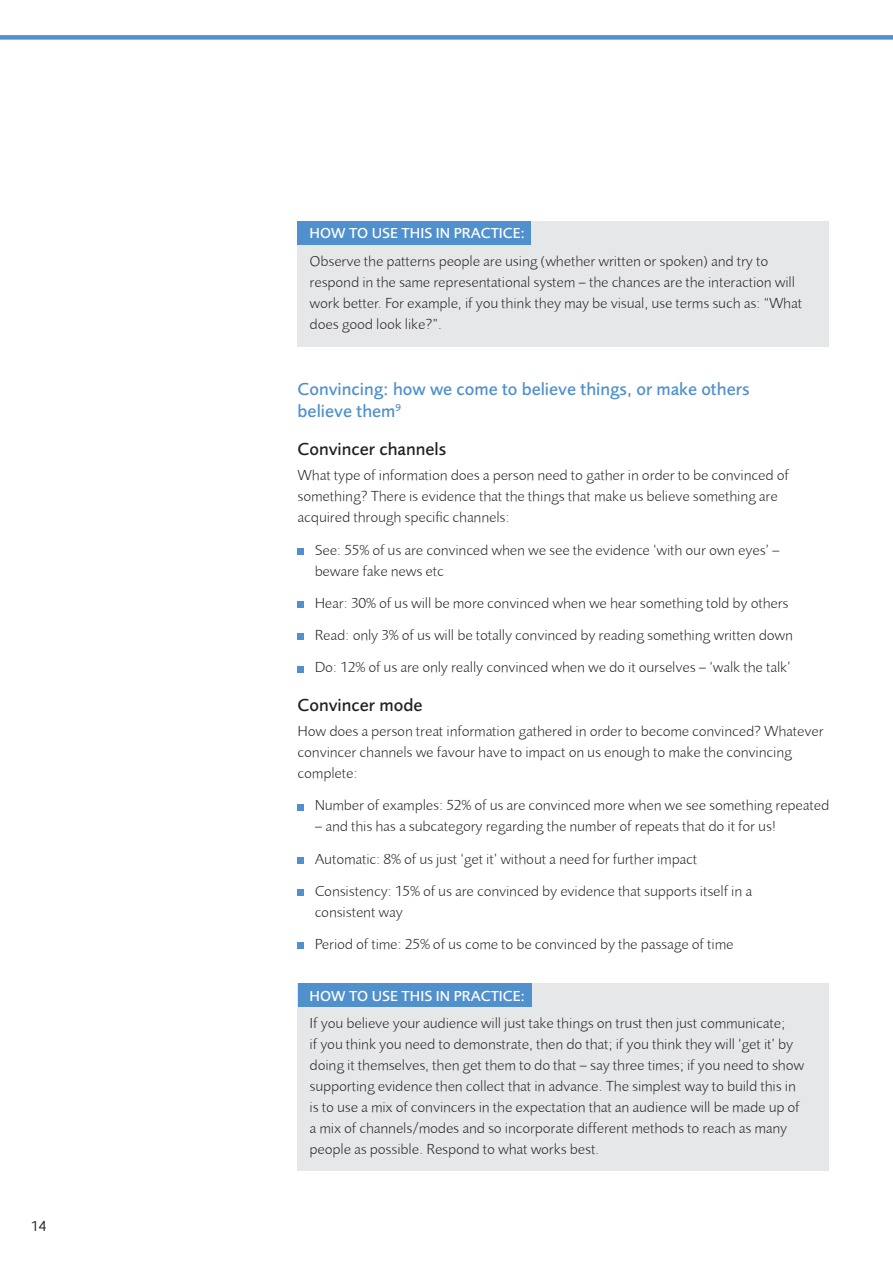
<style>
.page{position:relative;width:893px;height:1263px;background:#fff}
.page>*{position:absolute;margin:0;border:0;box-sizing:border-box;transform-origin:0 0}
.Heading_level_1_-_Bl{font:500 18px/21.6px "Foundry Sans";color:#5090cc}
.Body_copy{font:500 18px "Foundry Sans";color:#231f20}
.Body_copy-2{font:300 15px/21px "Foundry Sans";color:#231f20}
.Body_copy-3{font:500 15px "Foundry Sans";color:#fff}
.t1{font:15px "Foundry Sans";color:#231f20}
</style>
<div class="page">
<div style="left:0;top:35px;width:893px;height:5px;background:#5090cc"></div>
<div style="left:298px;top:221px;width:531px;height:125px;background:#e6e7e9"></div>
<div style="left:298px;top:221px;width:233px;height:24px;background:#5090cc"></div>
<div style="left:298px;top:548px;width:6px;height:7px;background:#5090cc"></div>
<div style="left:298px;top:601px;width:6px;height:7px;background:#5090cc"></div>
<svg style="left:298px;top:634px;width:6px;height:6px"></svg>
<svg style="left:298px;top:666px;width:6px;height:6px"></svg>
<svg style="left:298px;top:804px;width:6px;height:6px"></svg>
<div style="left:298px;top:857px;width:6px;height:7px;background:#5090cc"></div>
<div style="left:298px;top:889px;width:6px;height:7px;background:#5090cc"></div>
<svg style="left:298px;top:943px;width:6px;height:6px"></svg>
<div style="left:298px;top:983px;width:531px;height:187px;background:#e6e7e9"></div>
<div style="left:298px;top:983px;width:233px;height:24px;background:#5090cc"></div>
<p class="t1" style="left:31px;top:1217px;width:17px">14</p>
<p class="Body_copy-3" style="left:310px;top:225px;width:217px">HOW TO USE THIS IN PRACTICE:</p>
<p class="Body_copy-2" style="left:310px;top:250px;width:494px">Observe the patterns people are using (whether written or spoken) and try to respond in the same representational system – the chances are the interaction will work better. For example, if you think they may be visual, use terms such as: “What does good look like?”.</p>
<p class="Heading_level_1_-_Bl" style="left:298px;top:378px;width:453px">Convincing: how we come to believe things, or make others believe them<sup>9</sup></p>
<p class="Body_copy" style="left:298px;top:439px;width:150px">Convincer channels</p>
<p class="Body_copy-2" style="left:298px;top:465px;width:493px">What type of information does a person need to gather in order to be convinced of something? There is evidence that the things that make us believe something are acquired through specific channels:</p>
<p class="Body_copy-2" style="left:315px;top:539px;width:466px">See: 55% of us are convinced when we see the evidence ‘with our own eyes’ – beware fake news etc</p>
<p class="Body_copy-2" style="left:315px;top:592px;width:475px">Hear: 30% of us will be more convinced when we hear something told by others</p>
<p class="Body_copy-2" style="left:315px;top:624px;width:480px">Read: only 3% of us will be totally convinced by reading something written down</p>
<p class="Body_copy-2" style="left:315px;top:657px;width:477px">Do: 12% of us are only really convinced when we do it ourselves – ‘walk the talk’</p>
<p class="Body_copy" style="left:298px;top:694px;width:126px">Convincer mode</p>
<p class="Body_copy-2" style="left:298px;top:721px;width:527px">How does a person treat information gathered in order to become convinced? Whatever convincer channels we favour have to impact on us enough to make the convincing complete:</p>
<p class="Body_copy-2" style="left:315px;top:795px;width:516px">Number of examples: 52% of us are convinced more when we see something repeated</p>
<p class="Body_copy-2" style="left:315px;top:816px;width:463px">– and this has a subcategory regarding the number of repeats that do it for us!</p>
<p class="Body_copy-2" style="left:315px;top:848px;width:384px">Automatic: 8% of us just ‘get it’ without a need for further impact</p>
<p class="Body_copy-2" style="left:315px;top:880px;width:439px">Consistency: 15% of us are convinced by evidence that supports itself in a consistent way</p>
<p class="Body_copy-2" style="left:315px;top:933px;width:420px">Period of time: 25% of us come to be convinced by the passage of time</p>
<p class="Body_copy-3" style="left:310px;top:987px;width:217px">HOW TO USE THIS IN PRACTICE:</p>
<p class="Body_copy-2" style="left:310px;top:1012px;width:496px">If you believe your audience will just take things on trust then just communicate;<br>if you think you need to demonstrate, then do that; if you think they will ‘get it’ by doing it themselves, then get them to do that – say three times; if you need to show supporting evidence then collect that in advance. The simplest way to build this in is to use a mix of convincers in the expectation that an audience will be made up of a mix of channels/modes and so incorporate different methods to reach as many people as possible. Respond to what works best.</p>
</div>
